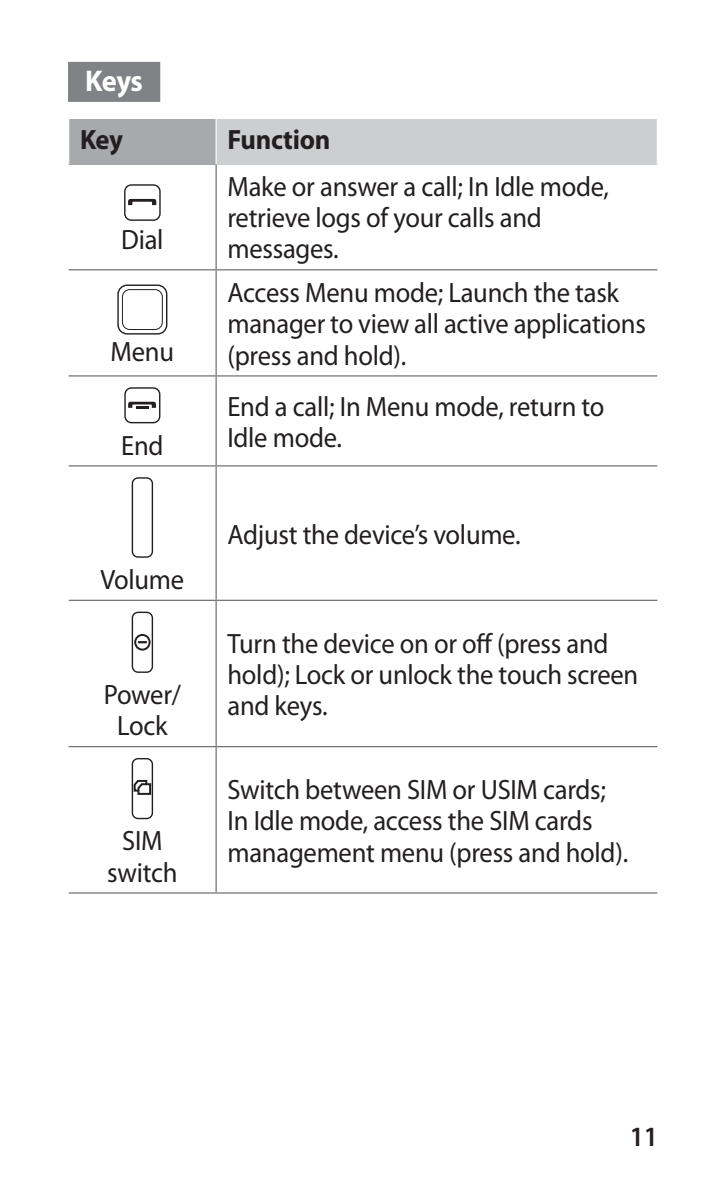
<style>
.page{position:relative;width:726px;height:1191px;background:#fff}
.page>*{position:absolute;margin:0;border:0;box-sizing:border-box;transform-origin:0 0}
.t1{font:700 30px "Myriad Pro";color:#fff;scale:.95 1}
.t2{font:28px/31.2px "Myriad Pro";letter-spacing:-.01em;color:#231f20;scale:.95 1}
.t3{font:700 28px "Myriad Pro";letter-spacing:-.01em;color:#231f20;scale:.95 1}
.t4{font:600 28px "Myriad Pro";color:#231f20;scale:.95 1}
</style>
<div class="page">
<div style="left:68px;top:62px;width:92px;height:40px;background:#808285"></div>
<div style="left:69px;top:119px;width:147px;height:45px;background:#a8a9ad"></div>
<div style="left:216px;top:119px;width:441px;height:45px;background:#cdced0"></div>
<hr style="left:656px;top:119px;width:2px;height:45px;background:#fff">
<hr style="left:215px;top:164px;width:2px;height:105px;background:#6c6d70">
<hr style="left:69px;top:269px;width:147px;height:1px;background:#6c6d70">
<hr style="left:216px;top:269px;width:441px;height:1px;background:#6c6d70">
<hr style="left:215px;top:270px;width:2px;height:105px;background:#6c6d70">
<hr style="left:69px;top:375px;width:147px;height:1px;background:#6c6d70">
<hr style="left:216px;top:375px;width:441px;height:1px;background:#6c6d70">
<hr style="left:215px;top:376px;width:2px;height:89px;background:#6c6d70">
<hr style="left:69px;top:465px;width:147px;height:1px;background:#6c6d70">
<hr style="left:216px;top:465px;width:441px;height:1px;background:#6c6d70">
<hr style="left:215px;top:466px;width:2px;height:133px;background:#6c6d70">
<hr style="left:69px;top:599px;width:147px;height:2px;background:#6c6d70">
<hr style="left:216px;top:599px;width:441px;height:2px;background:#6c6d70">
<hr style="left:215px;top:601px;width:2px;height:145px;background:#6c6d70">
<hr style="left:69px;top:746px;width:147px;height:1px;background:#6c6d70">
<hr style="left:216px;top:746px;width:441px;height:1px;background:#6c6d70">
<hr style="left:215px;top:747px;width:2px;height:145px;background:#6c6d70">
<hr style="left:69px;top:892px;width:147px;height:1px;background:#6c6d70">
<hr style="left:216px;top:892px;width:441px;height:1px;background:#6c6d70">
<hr style="left:215px;top:119px;width:2px;height:45px;background:#fff">
<div style="left:124px;top:184px;width:37px;height:37px;border:1px solid #231f20;border-radius:6px"></div>
<svg style="left:128px;top:199px;width:28px;height:6px"></svg>
<div style="left:117px;top:284px;width:50px;height:50px;border:1px solid #231f20;border-radius:9px"></div>
<div style="left:122px;top:289px;width:41px;height:41px;border:1px solid #231f20;border-radius:7px"></div>
<div style="left:124px;top:387px;width:36px;height:36px;border:1px solid #231f20;border-radius:6px"></div>
<svg style="left:128px;top:402px;width:28px;height:6px"></svg>
<div style="left:132px;top:477px;width:21px;height:81px;border:1px solid #231f20;border-radius:6px"></div>
<div style="left:132px;top:611px;width:21px;height:62px;border:1px solid #231f20;border-radius:6px"></div>
<svg style="left:134px;top:634px;width:17px;height:16px"></svg>
<div style="left:132px;top:758px;width:21px;height:61px;border:1px solid #231f20;border-radius:6px"></div>
<svg style="left:133px;top:778px;width:19px;height:18px"></svg>
<p class="t1" style="left:85px;top:61px;width:62px">Keys</p>
<p class="t3" style="left:80px;top:122px;width:47px">Key</p>
<p class="t3" style="left:227px;top:122px;width:110px">Function</p>
<p class="t2" style="left:121px;top:224px;width:46px">Dial</p>
<p class="t2" style="left:111px;top:336px;width:68px">Menu</p>
<p class="t2" style="left:121px;top:429px;width:46px">End</p>
<p class="t2" style="left:100px;top:563px;width:90px">Volume</p>
<p class="t2" style="left:104px;top:678px;width:83px;text-align:center">Power/<br>Lock</p>
<p class="t2" style="left:107px;top:825px;width:76px;text-align:center">SIM switch</p>
<p class="t2" style="left:227px;top:171px;width:403px">Make or answer a call; In Idle mode, retrieve logs of your calls and messages.</p>
<p class="t2" style="left:227px;top:277px;width:442px">Access Menu mode; Launch the task manager to view all active applications (press and hold).</p>
<p class="t2" style="left:227px;top:390px;width:398px">End a call; In Menu mode, return to<br>Idle mode.</p>
<p class="t2" style="left:227px;top:518px;width:310px">Adjust the device’s volume.</p>
<p class="t2" style="left:227px;top:627px;width:434px">Turn the device on or off (press and hold); Lock or unlock the touch screen and keys.</p>
<p class="t2" style="left:227px;top:773px;width:423px">Switch between SIM or USIM cards;<br>In Idle mode, access the SIM cards management menu (press and hold).</p>
<p class="t4" style="left:629px;top:1119px;width:31px">11</p>
</div>
